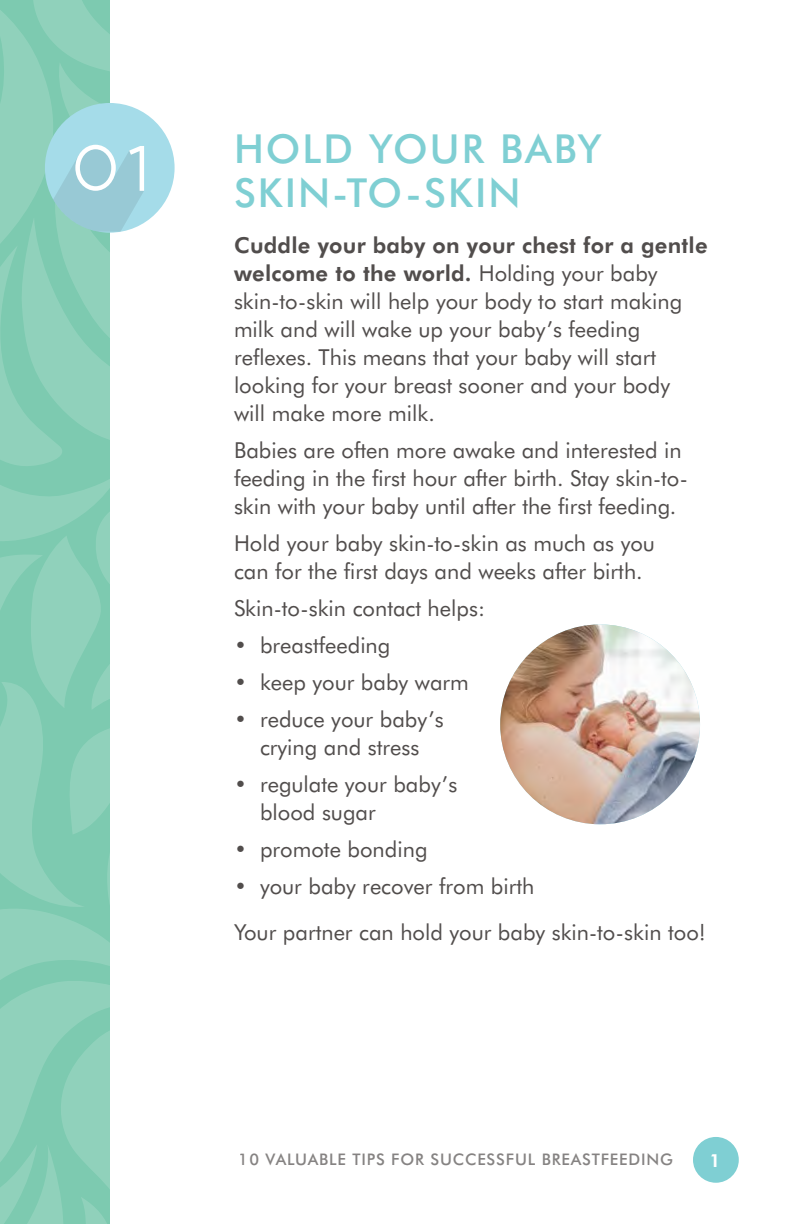
<style>
.page{position:relative;width:792px;height:1224px;background:#fff}
.page>*{position:absolute;margin:0;border:0;box-sizing:border-box;transform-origin:0 0}
.t1{font:500 40px/44px "Futura BT";letter-spacing:.05em;color:#7fcfd3}
.Body{font:22px/28px "Futura BT";color:#514d4c}
.Body_Before{font:22px/28px "Futura BT";color:#514d4c}
.Bullets{font:22px "Futura BT";color:#514d4c}
.t2{font:800 18px "Futura BT";color:#fff}
.t3{font:500 16px "Futura BT";letter-spacing:.05em;color:#514d4c}
.s1{font-weight:800}
</style>
<div class="page">
<div style="left:45px;top:103px;width:130px;height:130px;background:#a5dce9;border-radius:50%"></div>
<svg style="left:116px;top:152px;width:28px;height:80px;fill:#98c9d5"></svg>
<svg style="left:0;top:0;width:116px;height:1224px;background:#8ed0bb"></svg>
<svg style="left:129px;top:146px;width:15px;height:45px"></svg>
<div style="left:693px;top:1137px;width:46px;height:46px;background:#7fcfd3;border-radius:50%"></div>
<img style="left:500px;top:624px;width:200px;height:200px;border-radius:100px">
<h1 class="t1" style="left:234px;top:126px;width:369px">HOLD YOUR BABY<br>SKIN-TO-SKIN</h1>
<p class="Body" style="left:234px;top:231px;width:475px"><span class="s1">Cuddle your baby on your chest for a gentle welcome to the world.</span> Holding your baby skin-to-skin will help your body to start making milk and will wake up your baby’s feeding reflexes. This means that your baby will start looking for your breast sooner and your body<br>will make more milk.</p>
<p class="Body" style="left:234px;top:436px;width:455px">Babies are often more awake and interested in feeding in the first hour after birth. Stay skin-to&shy;skin with your baby until after the first feeding.</p>
<h3 class="Body_Before" style="left:234px;top:529px;width:422px">Hold your baby skin-to-skin as much as you can for the first days and weeks after birth.</h3>
<h3 class="Body_Before" style="left:234px;top:594px;width:253px">Skin-to-skin contact helps:</h3>
<p class="Body" style="left:234px;top:631px;width:158px">• breastfeeding</p>
<p class="Body" style="left:234px;top:668px;width:236px">• keep your baby warm</p>
<p class="Body" style="left:234px;top:705px;width:211px;text-align:center">• reduce your baby’s crying and stress</p>
<p class="Body" style="left:260px;top:770px;width:199px;text-indent:-26px">• regulate your baby’s blood sugar</p>
<p class="Body" style="left:234px;top:835px;width:195px">• promote bonding</p>
<p class="Body" style="left:234px;top:872px;width:302px">• your baby recover from birth</p>
<p class="Bullets" style="left:234px;top:918px;width:473px">Your partner can hold your baby skin-to-skin too!</p>
<p class="t3" style="left:239px;top:1150px;width:436px">10 VALUABLE TIPS FOR SUCCESSFUL BREASTFEEDING</p>
<p class="t2" style="left:709px;top:1150px;width:13px">1</p>
</div>
